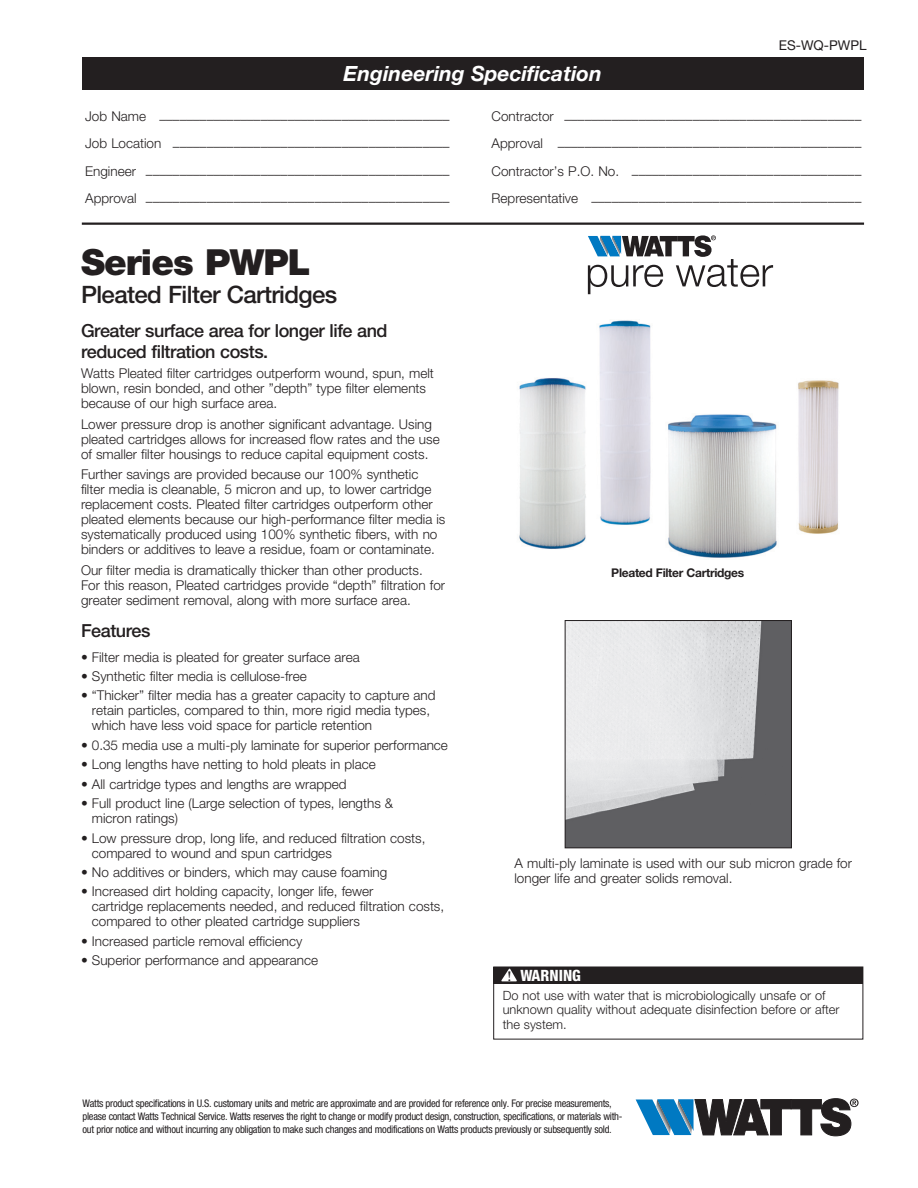
<style>
.page{position:relative;width:918px;height:1188px;background:#fff}
.page>*{position:absolute;margin:0;border:0;box-sizing:border-box;transform-origin:0 0}
.t1{font:900 36px "Helvetica Neue LT Std";letter-spacing:-.025em;color:#231f20}
.t2{font:500 24px "Helvetica Neue LT Std";letter-spacing:-.025em;color:#231f20}
.t3{font:italic 700 21px "Helvetica Neue LT Std";color:#fff}
.t4{font:500 18px/21px "Helvetica Neue LT Std";letter-spacing:-.025em;color:#231f20}
.t5{font:800 condensed 15.6px "Helvetica Neue LT Std";color:#fff}
.t6{font:300 13.5px/15px "Helvetica Neue LT Std";color:#231f20}
.t7{font:13.5px "Helvetica Neue LT Std";color:#231f20}
.t8{font:300 12.75px/14.2px "Helvetica Neue LT Std";color:#231f20}
.t9{font:700 12px "Helvetica Neue LT Std";letter-spacing:-.025em;color:#231f20}
.t10{font:condensed 10.5px/13.2px "Helvetica Neue LT Std";letter-spacing:-.025em;color:#231f20}
.s1{font-family:"Minion Pro Semibold Subh";font-weight:400;font-stretch:normal;font-size:14.55px;color:#231f20}
</style>
<div class="page">
<div style="left:82px;top:57px;width:781px;height:32px;background:#231f20"></div>
<hr style="left:82px;top:223px;width:782px;height:2px;background:#231f20">
<img style="left:567px;top:622px;width:223px;height:224px">
<div style="left:565px;top:620px;width:227px;height:228px;border:1px solid #231f20"></div>
<img style="left:519px;top:378px;width:67px;height:171px">
<img style="left:668px;top:414px;width:109px;height:144px">
<img style="left:599px;top:320px;width:52px;height:205px">
<img style="left:798px;top:380px;width:41px;height:154px">
<div style="left:493px;top:967px;width:370px;height:16px;background:#231f20"></div>
<svg style="left:501px;top:969px;width:16px;height:12px"></svg>
<div style="left:493px;top:967px;width:370px;height:72px;border:1px solid #231f20"></div>
<svg style="left:636px;top:1098px;width:223px;height:38px"></svg>
<svg style="left:588px;top:235px;width:185px;height:59px"></svg>
<h3 class="t3" style="left:343px;top:60px;width:260px">Engineering Specification</h3>
<p class="t7" style="left:779px;top:37px;width:89px">ES-WQ-PWPL</p>
<p class="t6" style="left:85px;top:112px;width:366px">Job Name –––––––––––––––––––––––––––––––––––––––––––</p>
<p class="t6" style="left:492px;top:112px;width:371px">Contractor ––––––––––––––––––––––––––––––––––––––––––––</p>
<p class="t6" style="left:85px;top:139px;width:366px">Job Location –––––––––––––––––––––––––––––––––––––––––</p>
<p class="t6" style="left:492px;top:139px;width:371px">Approval –––––––––––––––––––––––––––––––––––––––––––––</p>
<p class="t6" style="left:85px;top:166px;width:366px">Engineer –––––––––––––––––––––––––––––––––––––––––––––</p>
<p class="t6" style="left:492px;top:166px;width:371px">Contractor’s P.O. No. ––––––––––––––––––––––––––––––––––</p>
<p class="t6" style="left:85px;top:193px;width:366px">Approval –––––––––––––––––––––––––––––––––––––––––––––</p>
<p class="t6" style="left:492px;top:193px;width:371px">Representative ––––––––––––––––––––––––––––––––––––––––</p>
<h1 class="t1" style="left:81px;top:241px;width:231px">Series PWPL</h1>
<h2 class="t2" style="left:81px;top:281px;width:258px">Pleated Filter Cartridges</h2>
<h3 class="t4" style="left:81px;top:320px;width:308px">Greater surface area for longer life and reduced filtration costs.</h3>
<p class="t6" style="left:81px;top:366px;width:354px">Watts Pleated filter cartridges outperform wound, spun, melt blown, resin bonded, and other ”depth” type filter elements because of our high surface area.</p>
<p class="t6" style="left:81px;top:416px;width:360px">Lower pressure drop is another significant advantage. Using pleated cartridges allows for increased flow rates and the use of smaller filter housings to reduce capital equipment costs.</p>
<p class="t6" style="left:81px;top:467px;width:366px">Further savings are provided because our 100% synthetic filter media is cleanable, 5 micron and up, to lower cartridge replacement costs. Pleated filter cartridges outperform other pleated elements because our high-performance filter media is systematically produced using 100% synthetic fibers, with no binders or additives to leave a residue, foam or contaminate.</p>
<p class="t6" style="left:81px;top:562px;width:366px">Our filter media is dramatically thicker than other products.<br>For this reason, Pleated cartridges provide “depth” filtration for greater sediment removal, along with more surface area.</p>
<h3 class="t4" style="left:81px;top:620px;width:71px">Features</h3>
<p class="t6" style="left:81px;top:649px;width:280px">• Filter media is pleated for greater surface area</p>
<p class="t6" style="left:81px;top:668px;width:227px">• Synthetic filter media is cellulose-free</p>
<p class="t6" style="left:92px;top:688px;width:345px;text-indent:-11px">• “Thicker” filter media has a greater capacity to capture and retain particles, compared to thin, more rigid media types, which have less void space for particle retention</p>
<p class="t6" style="left:81px;top:737px;width:368px">• 0.35 media use a multi-ply laminate for superior performance</p>
<p class="t6" style="left:81px;top:757px;width:296px">• Long lengths have netting to hold pleats in place</p>
<p class="t6" style="left:81px;top:776px;width:267px">• All cartridge types and lengths are wrapped</p>
<p class="t6" style="left:92px;top:796px;width:303px;text-indent:-11px">• Full product line (Large selection of types, lengths &amp; micron ratings)</p>
<p class="t6" style="left:92px;top:830px;width:335px;text-indent:-11px">• Low pressure drop, long life, and reduced filtration costs, compared to wound and spun cartridges</p>
<p class="t6" style="left:81px;top:864px;width:308px">• No additives or binders, which may cause foaming</p>
<p class="t6" style="left:92px;top:884px;width:354px;text-indent:-11px">• Increased dirt holding capacity, longer life, fewer<br>cartridge replacements needed, and reduced filtration costs, compared to other pleated cartridge suppliers</p>
<p class="t6" style="left:81px;top:933px;width:223px">• Increased particle removal efficiency</p>
<p class="t6" style="left:81px;top:953px;width:239px">• Superior performance and appearance</p>
<p class="t9" style="left:611px;top:565px;width:134px">Pleated Filter Cartridges</p>
<p class="t6" style="left:514px;top:855px;width:339px">A multi-ply laminate is used with our sub micron grade for longer life and greater solids removal.</p>
<p class="t5" style="left:507px;top:965px;width:75px"><span class="s1">!</span> WARNING</p>
<p class="t8" style="left:503px;top:988px;width:338px">Do not use with water that is microbiologically unsafe or of unknown quality without adequate disinfection before or after the system.</p>
<p class="t10" style="left:82px;top:1096px;width:542px">Watts product specifications in U.S. customary units and metric are approximate and are provided for reference only. For precise measurements, please contact Watts Technical Service. Watts reserves the right to change or modify product design, construction, specifications, or materials with&shy;out prior notice and without incurring any obligation to make such changes and modifications on Watts products previously or subsequently sold.</p>
</div>
